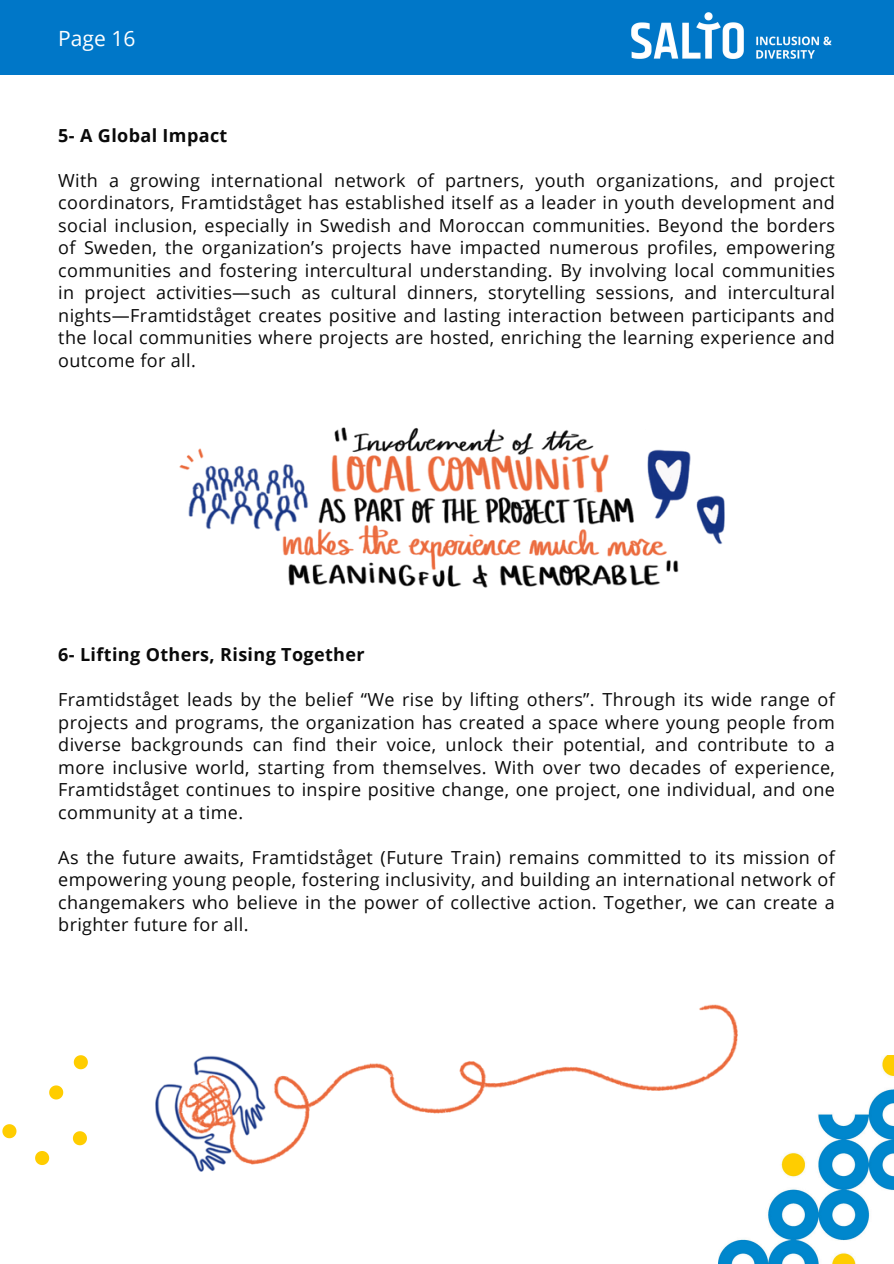
<style>
.page{position:relative;width:894px;height:1264px;background:#fff}
.page>*{position:absolute;margin:0;border:0;box-sizing:border-box;transform-origin:0 0}
.t1{font:21px "Open Sans";color:#fff}
.t2{font:18px/22.5px "Open Sans";letter-spacing:.02em;color:#0a0a0a;text-align:justify}
.t3{font:700 18px "Open Sans";letter-spacing:.02em;color:#0a0a0a}
</style>
<div class="page">
<div style="left:0;top:0;width:893px;height:74px;background:#0077c8"></div>
<img style="left:631px;top:12px;width:201px;height:47px">
<img style="left:718px;top:1055px;width:175px;height:208px">
<svg style="left:2px;top:1124px;width:14px;height:14px"></svg>
<svg style="left:73px;top:1131px;width:14px;height:14px"></svg>
<svg style="left:74px;top:1055px;width:14px;height:14px"></svg>
<svg style="left:49px;top:1085px;width:14px;height:14px"></svg>
<svg style="left:35px;top:1151px;width:14px;height:13px"></svg>
<img style="left:179px;top:427px;width:546px;height:161px">
<img style="left:155px;top:1004px;width:589px;height:173px">
<h2 class="t1" style="left:58px;top:24px;width:79px">Page 16</h2>
<p class="t3" style="left:58px;top:122px;width:171px">5- A Global Impact</p>
<p class="t2" style="left:58px;top:168px;width:778px">With a growing international network of partners, youth organizations, and project coordinators, Framtidståget has established itself as a leader in youth development and social inclusion, especially in Swedish and Moroccan communities. Beyond the borders of Sweden, the organization’s projects have impacted numerous profiles, empowering communities and fostering intercultural understanding. By involving local communities in project activities—such as cultural dinners, storytelling sessions, and intercultural nights—Framtidståget creates positive and lasting interaction between participants and the local communities where projects are hosted, enriching the learning experience and outcome for all.</p>
<p class="t3" style="left:58px;top:642px;width:308px">6- Lifting Others, Rising Together</p>
<p class="t2" style="left:58px;top:688px;width:778px">Framtidståget leads by the belief “We rise by lifting others”. Through its wide range of projects and programs, the organization has created a space where young people from diverse backgrounds can find their voice, unlock their potential, and contribute to a more inclusive world, starting from themselves. With over two decades of experience, Framtidståget continues to inspire positive change, one project, one individual, and one community at a time.</p>
<p class="t2" style="left:58px;top:845px;width:778px">As the future awaits, Framtidståget (Future Train) remains committed to its mission of empowering young people, fostering inclusivity, and building an international network of changemakers who believe in the power of collective action. Together, we can create a brighter future for all.</p>
</div>
